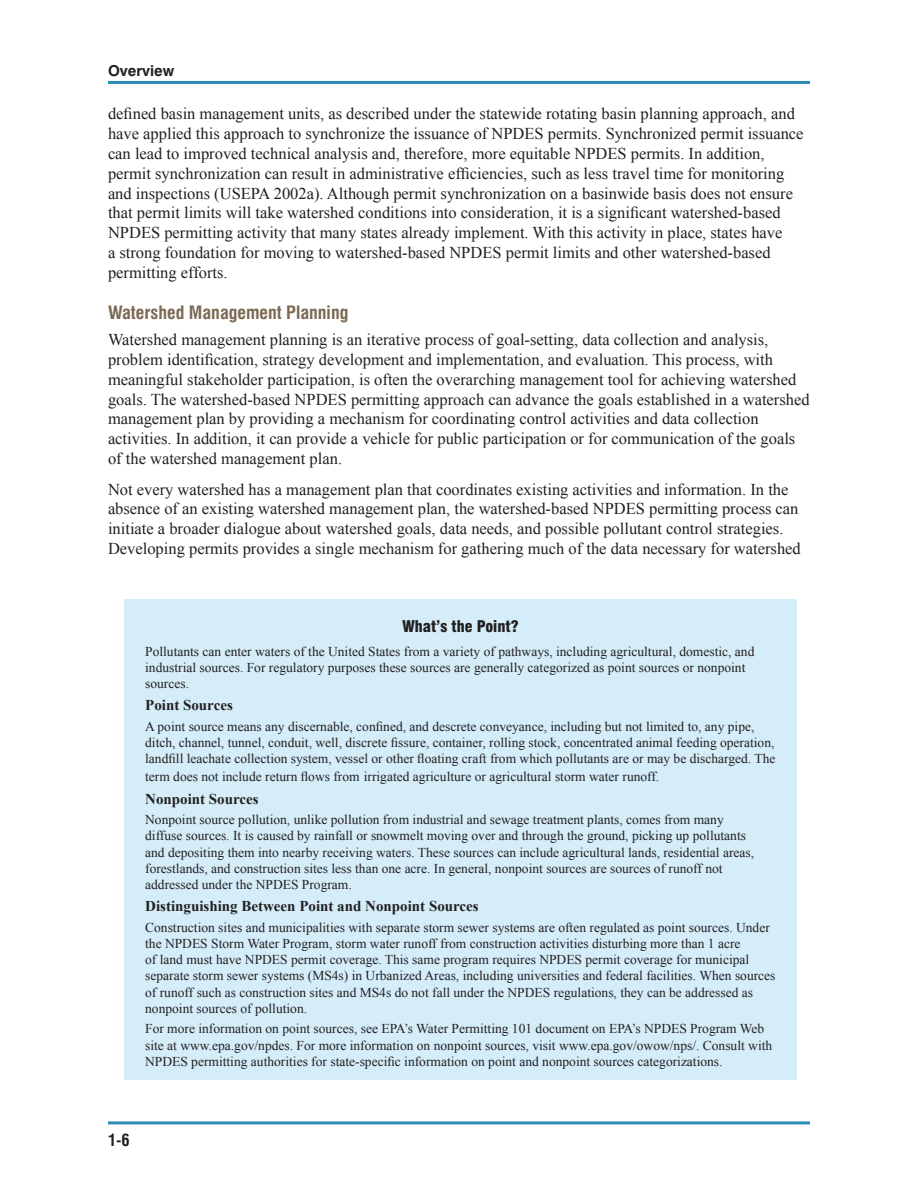
<style>
.page{position:relative;width:918px;height:1188px;background:#fff}
.page>*{position:absolute;margin:0;border:0;box-sizing:border-box;transform-origin:0 0}
.t1{font:700 condensed 18px "Swiss 721 BT";color:#7c6954}
.t2{font:16.5px/19.8px "Times New Roman";color:#231f20}
.t3{font:700 condensed 16.5px "Swiss 721 BT";color:#231f20}
.t4{font:900 condensed 15.75px "Swiss 721 BT";color:#231f20}
.t5{font:700 15px "Times New Roman";color:#231f20}
.t6{font:700 15px "Swiss 721 BT";color:#231f20}
.t7{font:13.5px/16.2px "Times New Roman";color:#231f20}
</style>
<div class="page">
<hr style="left:108px;top:1121px;width:702px;height:3px;background:#288cb5">
<hr style="left:108px;top:81px;width:702px;height:3px;background:#288cb5">
<div style="left:124px;top:600px;width:672px;height:480px;background:#d4edf9"></div>
<p class="t6" style="left:108px;top:61px;width:68px">Overview</p>
<p class="t2" style="left:108px;top:104px;width:697px">defined basin management units, as described under the statewide rotating basin planning approach, and have applied this approach to synchronize the issuance of NPDES permits. Synchronized permit issuance can lead to improved technical analysis and, therefore, more equitable NPDES permits. In addition, permit synchronization can result in administrative efficiencies, such as less travel time for monitoring and inspections (USEPA 2002a). Although permit synchronization on a basinwide basis does not ensure that permit limits will take watershed conditions into consideration, it is a significant watershed-based NPDES permitting activity that many states already implement. With this activity in place, states have<br>a strong foundation for moving to watershed-based NPDES permit limits and other watershed-based permitting efforts.</p>
<h1 class="t1" style="left:108px;top:302px;width:242px">Watershed Management Planning</h1>
<p class="t2" style="left:108px;top:329px;width:703px">Watershed management planning is an iterative process of goal-setting, data collection and analysis, problem identification, strategy development and implementation, and evaluation. This process, with meaningful stakeholder participation, is often the overarching management tool for achieving watershed goals. The watershed-based NPDES permitting approach can advance the goals established in a watershed management plan by providing a mechanism for coordinating control activities and data collection activities. In addition, it can provide a vehicle for public participation or for communication of the goals of the watershed management plan.</p>
<p class="t2" style="left:108px;top:479px;width:694px">Not every watershed has a management plan that coordinates existing activities and information. In the absence of an existing watershed management plan, the watershed-based NPDES permitting process can initiate a broader dialogue about watershed goals, data needs, and possible pollutant control strategies.<br>Developing permits provides a single mechanism for gathering much of the data necessary for watershed</p>
<p class="t4" style="left:402px;top:617px;width:118px">What’s the Point?</p>
<p class="t7" style="left:145px;top:643px;width:611px">Pollutants can enter waters of the United States from a variety of pathways, including agricultural, domestic, and industrial sources. For regulatory purposes these sources are generally categorized as point sources or nonpoint sources.</p>
<p class="t5" style="left:145px;top:695px;width:89px">Point Sources</p>
<p class="t7" style="left:145px;top:718px;width:632px">A point source means any discernable, confined, and descrete conveyance, including but not limited to, any pipe, ditch, channel, tunnel, conduit, well, discrete fissure, container, rolling stock, concentrated animal feeding operation, landfill leachate collection system, vessel or other floating craft from which pollutants are or may be discharged. The</p>
<p class="t7" style="left:145px;top:769px;width:516px">term does not include return flows from irrigated agriculture or agricultural storm water runoff.</p>
<p class="t5" style="left:145px;top:788px;width:115px">Nonpoint Sources</p>
<p class="t7" style="left:145px;top:811px;width:610px">Nonpoint source pollution, unlike pollution from industrial and sewage treatment plants, comes from many diffuse sources. It is caused by rainfall or snowmelt moving over and through the ground, picking up pollutants and depositing them into nearby receiving waters. These sources can include agricultural lands, residential areas, forestlands, and construction sites less than one acre. In general, nonpoint sources are sources of runoff not addressed under the NPDES Program.</p>
<p class="t5" style="left:145px;top:896px;width:335px">Distinguishing Between Point and Nonpoint Sources</p>
<p class="t7" style="left:145px;top:919px;width:632px">Construction sites and municipalities with separate storm sewer systems are often regulated as point sources. Under the NPDES Storm Water Program, storm water runoff from construction activities disturbing more than 1 acre<br>of land must have NPDES permit coverage. This same program requires NPDES permit coverage for municipal separate storm sewer systems (MS4s) in Urbanized Areas, including universities and federal facilities. When sources of runoff such as construction sites and MS4s do not fall under the NPDES regulations, they can be addressed as nonpoint sources of pollution.</p>
<p class="t7" style="left:145px;top:1021px;width:629px">For more information on point sources, see EPA’s Water Permitting 101 document on EPA’s NPDES Program Web site at www.epa.gov/npdes. For more information on nonpoint sources, visit www.epa.gov/owow/nps/. Consult with<br>NPDES permitting authorities for state-specific information on point and nonpoint sources categorizations.</p>
<p class="t3" style="left:108px;top:1130px;width:23px">1-6</p>
</div>
